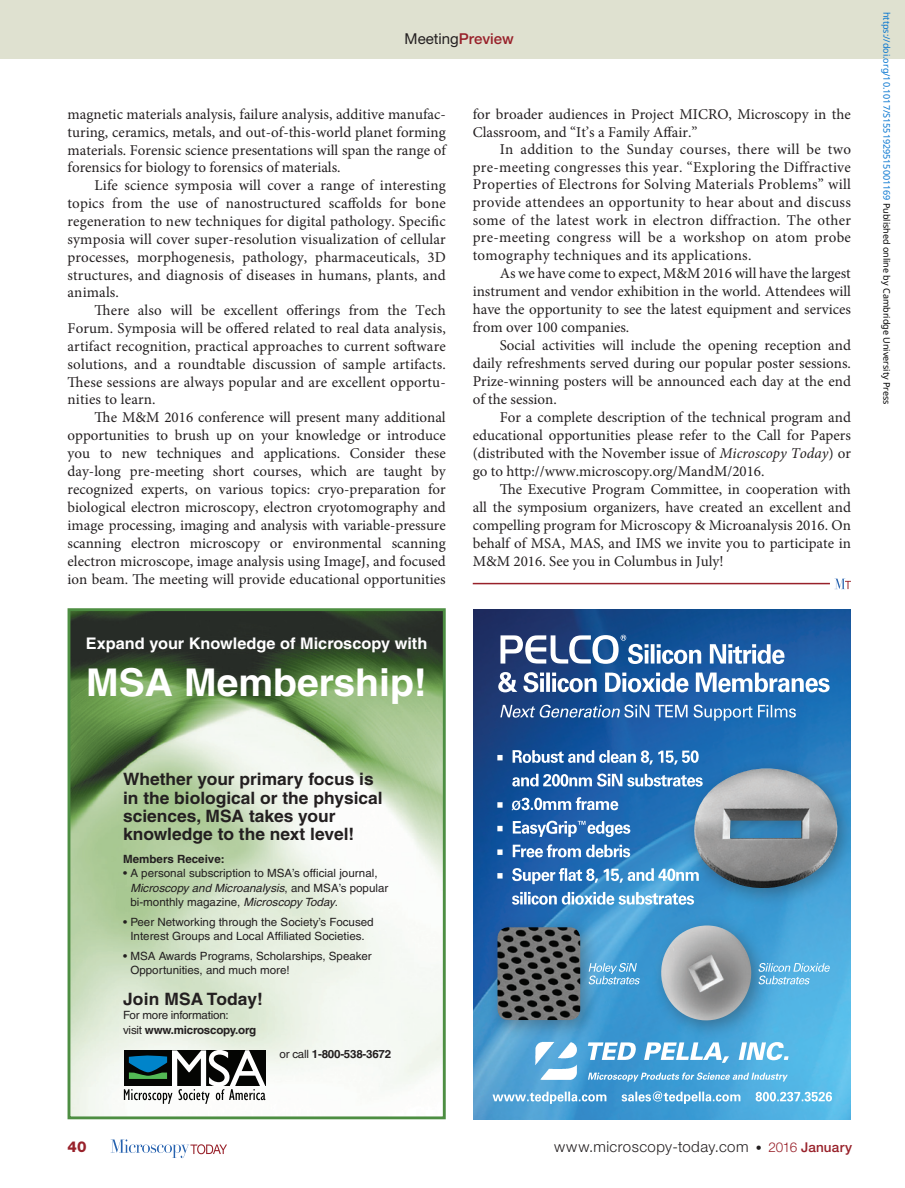
<style>
.page{position:relative;width:905px;height:1188px;background:#fff}
.page>*{position:absolute;margin:0;border:0;box-sizing:border-box;transform-origin:0 0}
.t1{font:700 38.4px "Helvetica";color:#fff}
.t2{font:700 17.1px/18.5px "Helvetica";color:#231f20}
.t3{font:700 15.9px "Helvetica";color:#fff}
.pPara{font:15px/18px "Minion Pro";color:#231f20;text-align:justify}
.t4{font:300 15px "Helvetica Neue LT Std";letter-spacing:.03em;color:#231f20}
.pRunttlRight{font:15px "Helvetica Neue LT Std";color:#231f20}
.t5{font:800 15px "Helvetica Neue LT Std";color:#98212a}
.t6{font:11.4px/14.2px "Helvetica";color:#231f20}
.t7{font:11.4px/14.2px "Helvetica";letter-spacing:-.02em;color:#231f20}
.t8{font:700 11.4px "Helvetica";letter-spacing:-.02em;color:#231f20}
.t9{font:700 11.4px "Helvetica";color:#231f20}
.t10{font:9px "Noto Sans";color:#0172cf}
.s1{font-weight:500;color:#98212a}
.s2{font-style:italic}
.s3{font-weight:700}
.s4{font-weight:400}
.s5{color:#000}
.s6{font-size:12px}
.s7{font-size:13.5px;color:#98212a}
.s8{font-weight:500;font-size:13.5px;color:#98212a}
</style>
<div class="page">
<svg style="left:111px;top:1139px;width:116px;height:19px"></svg>
<div style="left:0;top:0;width:904px;height:58px;background:#dfe1d0"></div>
<hr style="left:472px;top:583px;width:358px;height:1px;background:#98212a">
<svg style="left:834px;top:579px;width:16px;height:10px"></svg>
<img style="left:72px;top:612px;width:369px;height:503px">
<div style="left:68px;top:608px;width:377px;height:511px;border:3px solid #4d8e42"></div>
<svg style="left:124px;top:1050px;width:141px;height:54px"></svg>
<img style="left:474px;top:609px;width:376px;height:510px">
<img style="left:534px;top:1041px;width:43px;height:39px">
<svg style="left:588px;top:1073px;width:199px;height:9px;background:#79bbe2"></svg>
<svg style="left:588px;top:1042px;width:200px;height:21px"></svg>
<svg style="left:492px;top:1091px;width:340px;height:13px;background:#79bbe2"></svg>
<svg style="left:512px;top:892px;width:172px;height:13px"></svg>
<svg style="left:497px;top:868px;width:187px;height:16px"></svg>
<svg style="left:497px;top:844px;width:133px;height:14px"></svg>
<svg style="left:497px;top:821px;width:133px;height:16px"></svg>
<svg style="left:497px;top:797px;width:121px;height:14px"></svg>
<svg style="left:512px;top:774px;width:172px;height:13px"></svg>
<svg style="left:497px;top:750px;width:201px;height:15px"></svg>
<svg style="left:500px;top:705px;width:295px;height:16px;background:#4f80b6"></svg>
<svg style="left:498px;top:672px;width:331px;height:20px"></svg>
<svg style="left:500px;top:635px;width:284px;height:29px"></svg>
<div style="left:684px;top:757px;width:166px;height:152px;background:#231f20;opacity:.35"></div>
<img style="left:690px;top:768px;width:152px;height:124px">
<div style="left:487px;top:916px;width:113px;height:125px;background:#231f20;opacity:.35"></div>
<img style="left:497px;top:927px;width:83px;height:93px">
<div style="left:650px;top:915px;width:121px;height:126px;background:#231f20;opacity:.35"></div>
<img style="left:658px;top:925px;width:95px;height:96px">
<svg style="left:588px;top:963px;width:51px;height:21px"></svg>
<svg style="left:758px;top:963px;width:72px;height:21px;background:#76bfe5"></svg>
<p class="pRunttlRight" style="left:404px;top:30px;width:111px">Meeting<span class="s1">Preview</span></p>
<p class="pPara" style="left:68px;top:105px;width:380px">magnetic materials analysis, failure analysis, additive manufac&shy;turing, ceramics, metals, and out-of-this-world planet forming materials. Forensic science presentations will span the range of forensics for biology to forensics of materials.</p>
<p class="pPara" style="left:68px;top:177px;width:380px;text-indent:27px">Life science symposia will cover a range of interesting topics from the use of nanostructured scaffolds for bone regeneration to new techniques for digital pathology. Specific symposia will cover super-resolution visualization of cellular processes, morphogenesis, pathology, pharmaceuticals, 3D structures, and diagnosis of diseases in humans, plants, and animals.</p>
<p class="pPara" style="left:68px;top:302px;width:380px;text-indent:27px">There also will be excellent offerings from the Tech Forum. Symposia will be offered related to real data analysis, artifact recognition, practical approaches to current software solutions, and a roundtable discussion of sample artifacts.<br>These sessions are always popular and are excellent opportu&shy;nities to learn.</p>
<p class="pPara" style="left:68px;top:409px;width:380px;text-indent:27px">The M&amp;M 2016 conference will present many additional opportunities to brush up on your knowledge or introduce you to new techniques and applications. Consider these day-long pre-meeting short courses, which are taught by recognized experts, on various topics: cryo-preparation for biological electron microscopy, electron cryotomography and image processing, imaging and analysis with variable-pressure scanning electron microscopy or environmental scanning electron microscope, image analysis using ImageJ, and focused ion beam. The meeting will provide educational opportunities</p>
<p class="t3" style="left:86px;top:634px;width:343px">Expand your Knowledge of Microscopy with</p>
<p class="t1" style="left:86px;top:659px;width:342px">MSA Membership!</p>
<p class="pPara" style="left:472px;top:105px;width:379px">for broader audiences in Project MICRO, Microscopy in the<br>Classroom, and “It’s a Family Affair.”</p>
<p class="pPara" style="left:472px;top:141px;width:380px;line-height:17.5px;text-indent:27px">In addition to the Sunday courses, there will be two pre-meeting congresses this year. “Exploring the Diffractive Properties of Electrons for Solving Materials Problems” will provide attendees an opportunity to hear about and discuss some of the latest work in electron diffraction. The other pre-meeting congress will be a workshop on atom probe tomography techniques and its applications.</p>
<p class="pPara" style="left:472px;top:264px;width:379px;text-indent:27px">As we have come to expect, M&amp;M 2016 will have the largest instrument and vendor exhibition in the world. Attendees will have the opportunity to see the latest equipment and services from over 100 companies.</p>
<p class="pPara" style="left:472px;top:336px;width:380px;text-indent:27px">Social activities will include the opening reception and daily refreshments served during our popular poster sessions.<br>Prize-winning posters will be announced each day at the end of the session.</p>
<p class="pPara" style="left:472px;top:408px;width:379px;text-indent:27px">For a complete description of the technical program and educational opportunities please refer to the Call for Papers (distributed with the November issue of <span class="s2">Microscopy Today</span>) or go to http://www.microscopy.org/MandM/2016.</p>
<p class="pPara" style="left:472px;top:480px;width:380px;text-indent:27px">The Executive Program Committee, in cooperation with all the symposium organizers, have created an excellent and compelling program for Microscopy &amp; Microanalysis 2016. On behalf of MSA, MAS, and IMS we invite you to participate in M&amp;M 2016. See you in Columbus in July!</p>
<p class="t2" style="left:123px;top:770px;width:261px">Whether your primary focus is in the biological or the physical sciences, MSA takes your knowledge to the next level!</p>
<p class="t9" style="left:123px;top:852px;width:103px">Members Receive:</p>
<p class="t6" style="left:130px;top:866px;width:259px;text-indent:-7px">• A personal subscription to MSA’s official journal,<br><span class="s2">Microscopy and Microanalysis</span>, and MSA’s popular bi-monthly magazine, <span class="s2">Microscopy Today</span>.</p>
<p class="t6" style="left:123px;top:915px;width:252px;text-align:center">• Peer Networking through the Society’s Focused<br>Interest Groups and Local Affiliated Societies.</p>
<p class="t6" style="left:130px;top:949px;width:243px;text-indent:-7px">• MSA Awards Programs, Scholarships, Speaker<br>Opportunities, and much more!</p>
<p class="t2" style="left:123px;top:990px;width:141px">Join MSA Today!</p>
<p class="t7" style="left:123px;top:1008px;width:135px">For more information:<br>visit <span class="s3">www.microscopy.org</span></p>
<p class="t8" style="left:279px;top:1048px;width:113px"><span class="s4">or call</span> 1-800-538-3672</p>
<p class="t10" style="left:893px;top:12px;width:394px;rotate:90deg">https://doi.org/10.1017/S1551929515001169 <span class="s5">Published online by Cambridge University Press</span></p>
<p class="t5" style="left:68px;top:1138px;width:21px">40</p>
<p class="t4" style="left:554px;top:1137px;width:299px">www.microscopy-today.com <span class="s6">•</span> <span class="s7">2016</span> <span class="s8">January</span></p>
</div>
